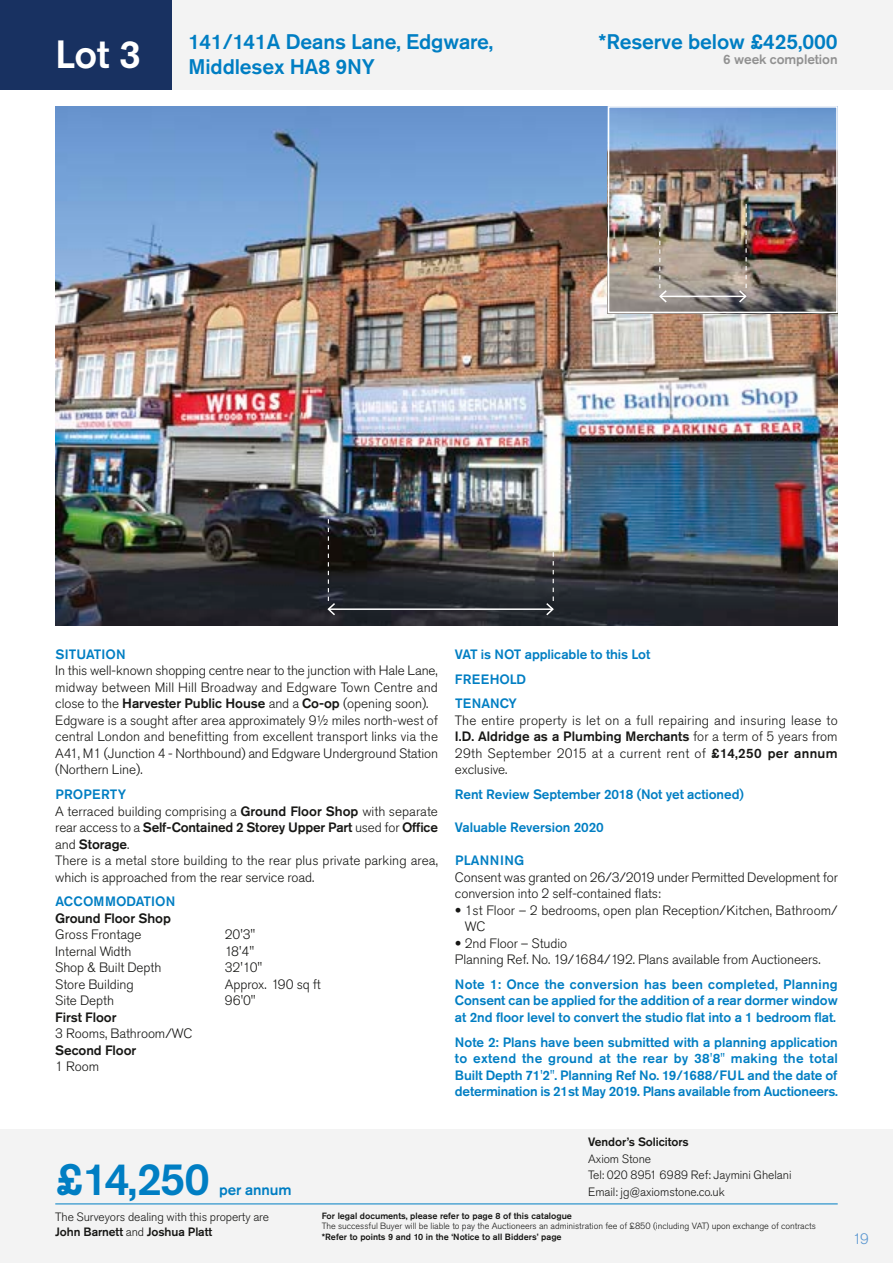
<style>
.page{position:relative;width:893px;height:1263px;background:#fff}
.page>*{position:absolute;margin:0;border:0;box-sizing:border-box;transform-origin:0 0}
.t1{font:500 45px "Akzidenz Grotesk Pro";color:#007ec3}
.t2{font:500 39px "Akzidenz Grotesk Pro";color:#fff}
.t3{font:500 21px/25.2px "Akzidenz Grotesk Pro";letter-spacing:-.005em;color:#007ec3}
.t4{font:500 15px "Akzidenz Grotesk Pro";letter-spacing:-.005em;color:#007ec3}
.t5{font:300 15px "Akzidenz Grotesk Pro";color:#5795d0}
.t6{font:300 13.5px/16.5px "Akzidenz Grotesk Pro";letter-spacing:-.005em;color:#171715}
.t7{font:500 13.5px/16.5px "Akzidenz Grotesk Pro";letter-spacing:-.005em;color:#007ec3;text-align:justify}
.t8{font:500 13.5px "Akzidenz Grotesk Pro";letter-spacing:-.005em;color:#171715}
.t9{font:500 13.5px "Akzidenz Grotesk Pro";letter-spacing:-.005em;color:#919191}
.t10{font:500 13.5px "Akzidenz Grotesk Pro";letter-spacing:.025em;color:#007ec3}
.t11{font:300 12px/15px "Akzidenz Grotesk Pro";letter-spacing:-.005em;color:#171715}
.t12{font:500 12px "Akzidenz Grotesk Pro";letter-spacing:-.005em;color:#171715}
.t13{font:300 9px "Akzidenz Grotesk Pro";color:#171715}
.t14{font:500 9px "Akzidenz Grotesk Pro";color:#171715}
.s1{font-weight:500}
.s2{font-weight:500;color:#007ec3}
.s3{font-family:"Helvetica Neue LT Std";font-weight:100;font-stretch:condensed}
</style>
<div class="page">
<div style="left:0;top:1129px;width:893px;height:134px;background:#f3f3f3"></div>
<div style="left:0;top:0;width:893px;height:89px;background:#f3f3f3"></div>
<div style="left:0;top:0;width:171px;height:89px;background:#183161"></div>
<hr style="left:55px;top:1203px;width:783px;height:1px;background:#007ec3">
<img style="left:55px;top:106px;width:783px;height:520px">
<hr style="left:329px;top:608px;width:224px;height:2px;background:#fff">
<svg style="left:326px;top:519px;width:11px;height:98px"></svg>
<svg style="left:545px;top:517px;width:10px;height:100px"></svg>
<img style="left:611px;top:109px;width:224px;height:201px">
<div style="left:608px;top:106px;width:230px;height:207px;border:2px solid #fff"></div>
<hr style="left:660px;top:296px;width:86px;height:1px;background:#fff">
<svg style="left:658px;top:206px;width:10px;height:98px"></svg>
<svg style="left:737px;top:204px;width:11px;height:100px"></svg>
<h2 class="t2" style="left:55px;top:29px;width:87px">Lot 3</h2>
<h3 class="t3" style="left:189px;top:29px;width:306px">141/141A Deans Lane, Edgware,<br>Middlesex HA8 9NY</h3>
<h3 class="t3" style="left:598px;top:29px;width:241px">*Reserve below £425,000</h3>
<p class="t9" style="left:723px;top:50px;width:116px">6 week completion</p>
<p class="t7" style="left:55px;top:646px;width:72px">SITUATION</p>
<p class="t6" style="left:55px;top:662px;width:384px">In this well-known shopping centre near to the junction with Hale Lane, midway between Mill Hill Broadway and Edgware Town Centre and close to the <span class="s1">Harvester Public House</span> and a <span class="s1">Co-op</span> (opening soon).<br>Edgware is a sought after area approximately 9½ miles north-west of central London and benefitting from excellent transport links via the A41, M1 (Junction 4 - Northbound) and Edgware Underground Station (Northern Line).</p>
<p class="t6" style="left:55px;top:786px;width:384px"><span class="s2">PROPERTY<br></span>A terraced building comprising a <span class="s1">Ground Floor Shop</span> with separate rear access to a <span class="s1">Self-Contained 2 Storey Upper Part</span> used for <span class="s1">Office </span>and <span class="s1">Storage</span>.<br>There is a metal store building to the rear plus private parking area, which is approached from the rear service road.</p>
<p class="t7" style="left:55px;top:893px;width:121px">ACCOMMODATION</p>
<p class="t8" style="left:55px;top:909px;width:117px">Ground Floor Shop</p>
<p class="t6" style="left:55px;top:926px;width:88px">Gross Frontage</p>
<p class="t6" style="left:225px;top:926px;width:32px">20'3"</p>
<p class="t6" style="left:55px;top:943px;width:78px">Internal Width</p>
<p class="t6" style="left:225px;top:943px;width:31px">18'4"</p>
<p class="t6" style="left:55px;top:959px;width:108px">Shop &amp; Built Depth</p>
<p class="t6" style="left:225px;top:959px;width:39px">32'10"</p>
<p class="t6" style="left:55px;top:976px;width:80px">Store Building</p>
<p class="t6" style="left:225px;top:976px;width:97px">Approx. 190 sq ft</p>
<p class="t6" style="left:55px;top:992px;width:60px">Site Depth</p>
<p class="t6" style="left:225px;top:992px;width:32px">96'0"</p>
<p class="t8" style="left:55px;top:1008px;width:63px">First Floor</p>
<p class="t6" style="left:55px;top:1025px;width:139px">3 Rooms, Bathroom/WC</p>
<p class="t8" style="left:55px;top:1041px;width:82px">Second Floor</p>
<p class="t6" style="left:55px;top:1058px;width:45px">1 Room</p>
<p class="t7" style="left:455px;top:641px;width:197px;line-height:24.8px;text-align:left">VAT is NOT applicable to this Lot<br>FREEHOLD<br>TENANCY</p>
<p class="t6" style="left:455px;top:712px;width:384px;text-align:justify">The entire property is let on a full repairing and insuring lease to <span class="s1">I.D. Aldridge as a Plumbing Merchants</span> for a term of 5 years from 29th September 2015 at a current rent of <span class="s1">£14,250 per annum </span>exclusive.</p>
<p class="t7" style="left:455px;top:786px;width:290px">Rent Review September 2018 (Not yet actioned)</p>
<p class="t7" style="left:455px;top:819px;width:150px">Valuable Reversion 2020</p>
<p class="t10" style="left:455px;top:852px;width:71px">PLANNING</p>
<p class="t6" style="left:455px;top:869px;width:384px">Consent was granted on 26/3/2019 under Permitted Development for conversion into 2 self-contained flats:</p>
<p class="t6" style="left:465px;top:902px;width:374px;text-indent:-10px"><span class="s3">•</span> 1st Floor – 2 bedrooms, open plan Reception/Kitchen, Bathroom/<br>WC</p>
<p class="t6" style="left:455px;top:935px;width:367px"><span class="s3">•</span> 2nd Floor – Studio<br>Planning Ref. No. 19/1684/192. Plans available from Auctioneers.</p>
<p class="t7" style="left:455px;top:976px;width:384px">Note 1: Once the conversion has been completed, Planning Consent can be applied for the addition of a rear dormer window at 2nd floor level to convert the studio flat into a 1 bedroom flat.</p>
<p class="t7" style="left:455px;top:1033px;width:384px">Note 2: Plans have been submitted with a planning application to extend the ground at the rear by 38'8" making the total Built Depth 71'2". Planning Ref No. 19/1688/FUL and the date of determination is 21st May 2019. Plans available from Auctioneers.</p>
<h1 class="t1" style="left:55px;top:1150px;width:156px">£14,250</h1>
<p class="t12" style="left:588px;top:1134px;width:102px">Vendor’s Solicitors</p>
<p class="t11" style="left:588px;top:1150px;width:205px;line-height:16.5px">Axiom Stone<br>Tel: 020 8951 6989 Ref: Jaymini Ghelani</p>
<p class="t4" style="left:219px;top:1180px;width:74px">per annum</p>
<p class="t11" style="left:588px;top:1184px;width:138px">Email: jg@axiomstone.co.uk</p>
<p class="t11" style="left:55px;top:1209px;width:215px">The Surveyors dealing with this property are<br><span class="s1">John Barnett</span> and <span class="s1">Joshua Platt</span></p>
<p class="t14" style="left:322px;top:1209px;width:252px">For legal documents, please refer to page 8 of this catalogue</p>
<p class="t13" style="left:322px;top:1220px;width:496px">The successful Buyer will be liable to pay the Auctioneers an administration fee of £850 (including VAT) upon exchange of contracts</p>
<p class="t14" style="left:322px;top:1230px;width:241px">*Refer to points 9 and 10 in the ‘Notice to all Bidders’ page</p>
<p class="t5" style="left:853px;top:1229px;width:18px">19</p>
</div>
